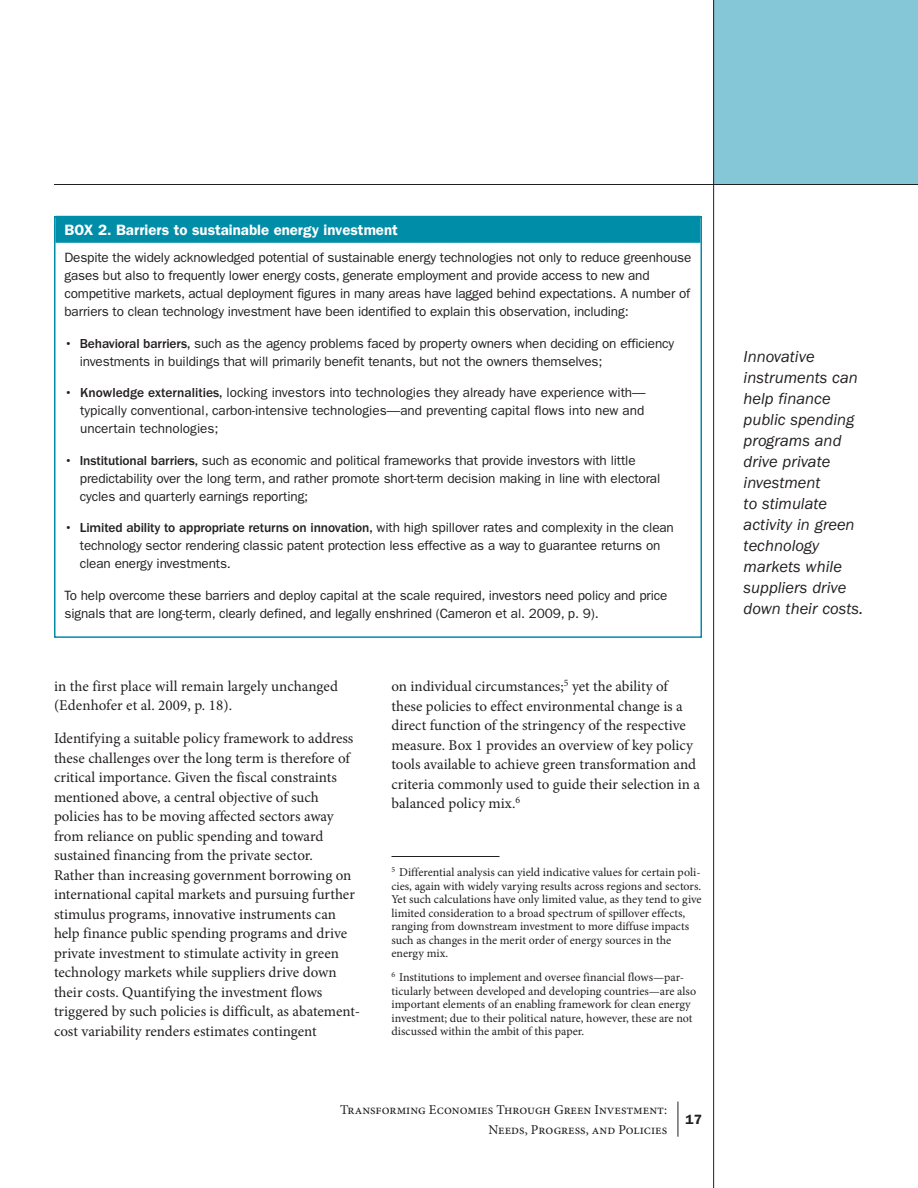
<style>
.page{position:relative;width:918px;height:1188px;background:#fff}
.page>*{position:absolute;margin:0;border:0;box-sizing:border-box;transform-origin:0 0}
.t1{font:italic 16.5px/21px "ITC Franklin Gothic Std";color:#231f20}
.t2{font:15px/19.5px "Minion Pro";letter-spacing:.005em;color:#231f20}
.t3{font:600 15px "ITC Franklin Gothic Std";color:#fff}
.t4{font:13.5px/18px "ITC Franklin Gothic Std";letter-spacing:-.01em;color:#231f20}
.t5{font:13.5px/19.5px "Minion Pro";color:#231f20;text-align:right}
.t6{font:600 13.5px "ITC Franklin Gothic Std";color:#231f20}
.t7{font:12px/13.5px "Minion Pro";letter-spacing:-.005em;color:#231f20}
.s1{font-weight:500}
</style>
<div class="page">
<div style="left:714px;top:0;width:204px;height:184px;background:#85c6d7"></div>
<hr style="left:678px;top:1102px;width:1px;height:35px;background:#231f20">
<hr style="left:713px;top:0;width:1px;height:1188px;background:#231f20">
<hr style="left:54px;top:184px;width:864px;height:1px;background:#231f20">
<hr style="left:392px;top:856px;width:108px;height:1px;background:#231f20">
<div style="left:56px;top:216px;width:644px;height:27px;background:#008da8"></div>
<div style="left:54px;top:216px;width:648px;height:422px;border:2px solid #008da8"></div>
<p class="t3" style="left:64px;top:221px;width:335px">Box 2. Barriers to sustainable energy investment</p>
<p class="t4" style="left:64px;top:249px;width:628px">Despite the widely acknowledged potential of sustainable energy technologies not only to reduce greenhouse gases but also to frequently lower energy costs, generate employment and provide access to new and competitive markets, actual deployment figures in many areas have lagged behind expectations. A number of barriers to clean technology investment have been identified to explain this observation, including:</p>
<p class="t4" style="left:80px;top:334px;width:596px;text-indent:-15px"><span class="s1">• Behavioral barriers,</span> such as the agency problems faced by property owners when deciding on efficiency investments in buildings that will primarily benefit tenants, but not the owners themselves;</p>
<p class="t4" style="left:80px;top:384px;width:567px;text-align:justify;text-indent:-16px"><span class="s1">• Knowledge externalities,</span> locking investors into technologies they already have experience with— typically conventional, carbon-intensive technologies—and preventing capital flows into new and uncertain technologies;</p>
<p class="t4" style="left:80px;top:451px;width:582px;text-indent:-15px"><span class="s1">• Institutional barriers,</span> such as economic and political frameworks that provide investors with little predictability over the long term, and rather promote short-term decision making in line with electoral cycles and quarterly earnings reporting;</p>
<p class="t4" style="left:80px;top:519px;width:596px;text-indent:-15px"><span class="s1">• Limited ability to appropriate returns on innovation,</span> with high spillover rates and complexity in the clean technology sector rendering classic patent protection less effective as a way to guarantee returns on clean energy investments.</p>
<p class="t4" style="left:64px;top:586px;width:604px">To help overcome these barriers and deploy capital at the scale required, investors need policy and price signals that are long-term, clearly defined, and legally enshrined (Cameron et al. 2009, p. 9).</p>
<p class="t2" style="left:54px;top:676px;width:285px">in the first place will remain largely unchanged (Edenhofer et al. 2009, p. 18).</p>
<p class="t2" style="left:54px;top:729px;width:308px">Identifying a suitable policy framework to address these challenges over the long term is therefore of critical importance. Given the fiscal constraints mentioned above, a central objective of such policies has to be moving affected sectors away from reliance on public spending and toward sustained financing from the private sector.<br>Rather than increasing government borrowing on international capital markets and pursuing further stimulus programs, innovative instruments can help finance public spending programs and drive private investment to stimulate activity in green technology markets while suppliers drive down their costs. Quantifying the investment flows triggered by such policies is difficult, as abatement&shy;cost variability renders estimates contingent</p>
<p class="t2" style="left:391px;top:677px;width:310px">on individual circumstances;<sup>5</sup> yet the ability of these policies to effect environmental change is a direct function of the stringency of the respective measure. Box 1 provides an overview of key policy tools available to achieve green transformation and criteria commonly used to guide their selection in a balanced policy mix. <sup>6</sup></p>
<p class="t7" style="left:391px;top:865px;width:312px"><sup>5</sup> Differential analysis can yield indicative values for certain poli&shy;cies, again with widely varying results across regions and sectors.<br>Yet such calculations have only limited value, as they tend to give limited consideration to a broad spectrum of spillover effects, ranging from downstream investment to more diffuse impacts such as changes in the merit order of energy sources in the energy mix.</p>
<p class="t7" style="left:392px;top:970px;width:306px"><sup>6</sup> Institutions to implement and oversee financial flows—par&shy;ticularly between developed and developing countries—are also important elements of an enabling framework for clean energy investment; due to their political nature, however, these are not discussed within the ambit of this paper.</p>
<p class="t5" style="left:340px;top:1100px;width:329px">Transforming Economies Through Green Investment:<br>Needs, Progress, and Policies</p>
<p class="t6" style="left:685px;top:1111px;width:18px">17</p>
<p class="t1" style="left:744px;top:347px;width:121px">Innovative instruments can help finance public spending programs and drive private investment<br>to stimulate activity in green technology markets while suppliers drive down their costs.</p>
</div>
